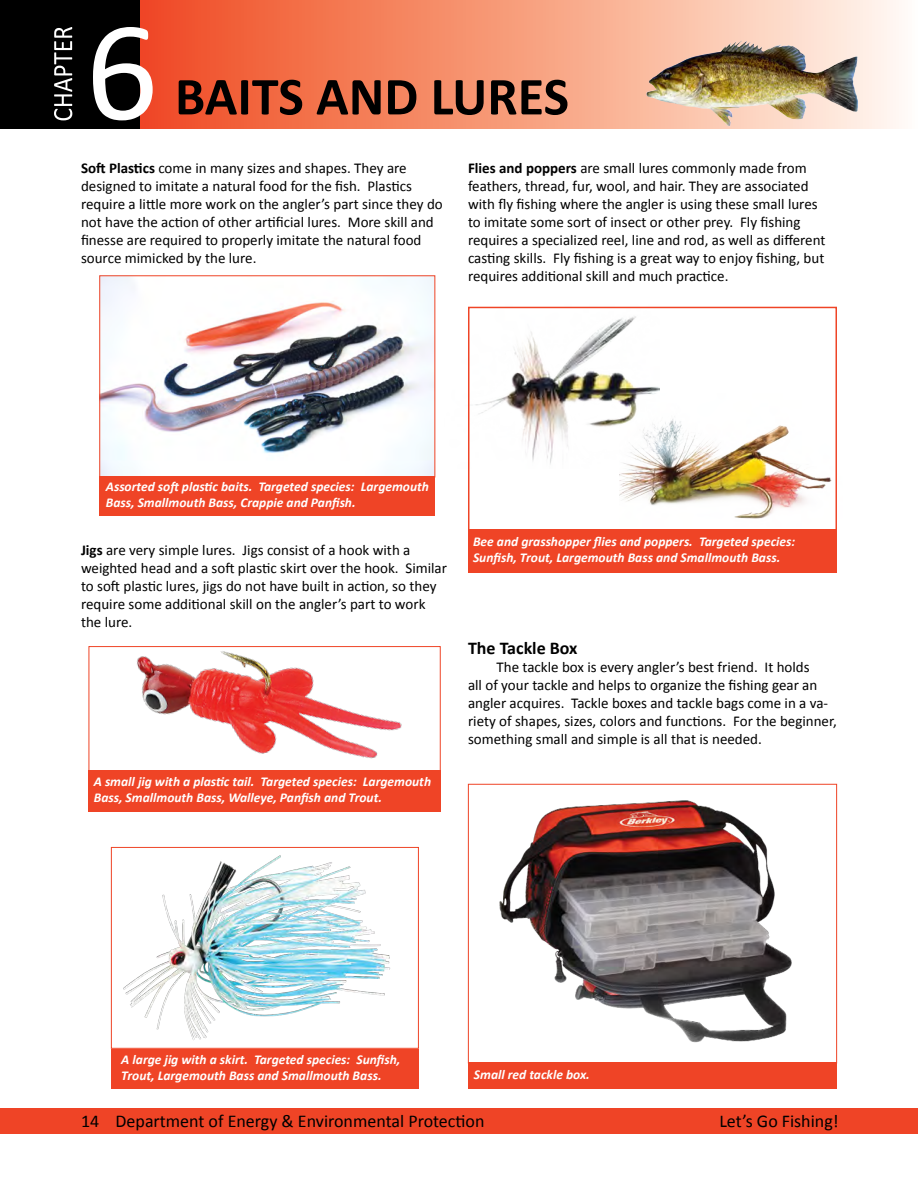
<style>
.page{position:relative;width:918px;height:1188px;background:#fff}
.page>*{position:absolute;margin:0;border:0;box-sizing:border-box;transform-origin:0 0}
.t1{font:700 54px "Calibri";color:#000}
.t2{font:18px "Calibri";color:#000}
.t3{font:700 18px "Calibri";color:#000}
.t4{font:15px/18px "Calibri";color:#000}
.t5{font:italic 700 13.5px/16.2px "Calibri";color:#fff}
.s1{font-weight:700}
</style>
<div class="page">
<div style="left:0;top:0;width:141px;height:128px;background:#000"></div>
<svg style="left:54px;top:27px;width:18px;height:93px"></svg>
<div style="left:468px;top:529px;width:369px;height:43px;background:#ef4426"></div>
<div style="left:0;top:1108px;width:918px;height:26px;background:#ef4426"></div>
<div style="left:140px;top:0;width:778px;height:128px;background:linear-gradient(to right,#ef491b,#fffaee)"></div>
<img style="left:137px;top:651px;width:265px;height:108px">
<div style="left:89px;top:646px;width:352px;height:125px;border:1px solid #ef4426"></div>
<div style="left:88px;top:770px;width:353px;height:42px;background:#ef4426"></div>
<img style="left:123px;top:855px;width:268px;height:185px">
<div style="left:111px;top:847px;width:308px;height:202px;border:1px solid #ef4426"></div>
<div style="left:111px;top:1049px;width:308px;height:40px;background:#ef4426"></div>
<img style="left:101px;top:277px;width:332px;height:198px">
<div style="left:99px;top:275px;width:336px;height:202px;border:1px solid #ef4426"></div>
<div style="left:99px;top:476px;width:336px;height:40px;background:#ef4426"></div>
<img style="left:499px;top:800px;width:293px;height:243px">
<div style="left:468px;top:784px;width:369px;height:279px;border:1px solid #ef4426"></div>
<div style="left:468px;top:1062px;width:369px;height:27px;background:#ef4426"></div>
<img style="left:468px;top:306px;width:191px;height:158px">
<div style="left:468px;top:307px;width:369px;height:224px;border:2px solid #ef4426"></div>
<img style="left:619px;top:393px;width:218px;height:133px">
<img style="left:641px;top:36px;width:224px;height:93px">
<svg style="left:93px;top:27px;width:60px;height:93px"></svg>
<h1 class="t1" style="left:175px;top:62px;width:396px">BAITS AND LURES</h1>
<p class="t4" style="left:81px;top:159px;width:363px"><span class="s1">Soft Plastics</span> come in many sizes and shapes. They are designed to imitate a natural food for the fish. Plastics require a little more work on the angler’s part since they do not have the action of other artificial lures. More skill and finesse are required to properly imitate the natural food source mimicked by the lure.</p>
<p class="t4" style="left:468px;top:159px;width:359px"><span class="s1">Flies and poppers</span> are small lures commonly made from feathers, thread, fur, wool, and hair. They are associated with fly fishing where the angler is using these small lures to imitate some sort of insect or other prey. Fly fishing requires a specialized reel, line and rod, as well as different casting skills. Fly fishing is a great way to enjoy fishing, but requires additional skill and much practice.</p>
<p class="t5" style="left:106px;top:478px;width:325px">Assorted soft plastic baits. Targeted species: Largemouth<br>Bass, Smallmouth Bass, Crappie and Panfish.</p>
<p class="t4" style="left:81px;top:541px;width:368px"><span class="s1">Jigs</span> are very simple lures. Jigs consist of a hook with a weighted head and a soft plastic skirt over the hook. Similar to soft plastic lures, jigs do not have built in action, so they require some additional skill on the angler’s part to work the lure.</p>
<p class="t5" style="left:94px;top:773px;width:339px">A small jig with a plastic tail. Targeted species: Largemouth<br>Bass, Smallmouth Bass, Walleye, Panfish and Trout.</p>
<p class="t5" style="left:473px;top:533px;width:324px">Bee and grasshopper flies and poppers. Targeted species:<br>Sunfish, Trout, Largemouth Bass and Smallmouth Bass.</p>
<p class="t3" style="left:468px;top:637px;width:111px">The Tackle Box</p>
<p class="t4" style="left:468px;top:658px;width:370px;text-indent:28px">The tackle box is every angler’s best friend. It holds<br>all of your tackle and helps to organize the fishing gear an angler acquires. Tackle boxes and tackle bags come in a va&shy;riety of shapes, sizes, colors and functions. For the beginner, something small and simple is all that is needed.</p>
<p class="t5" style="left:121px;top:1051px;width:281px">A large jig with a skirt. Targeted species: Sunfish,<br>Trout, Largemouth Bass and Smallmouth Bass.</p>
<p class="t5" style="left:474px;top:1066px;width:117px">Small red tackle box.</p>
<p class="t2" style="left:81px;top:1109px;width:405px">14 Department of Energy &amp; Environmental Protection</p>
<p class="t2" style="left:719px;top:1109px;width:121px">Let’s Go Fishing!</p>
</div>
